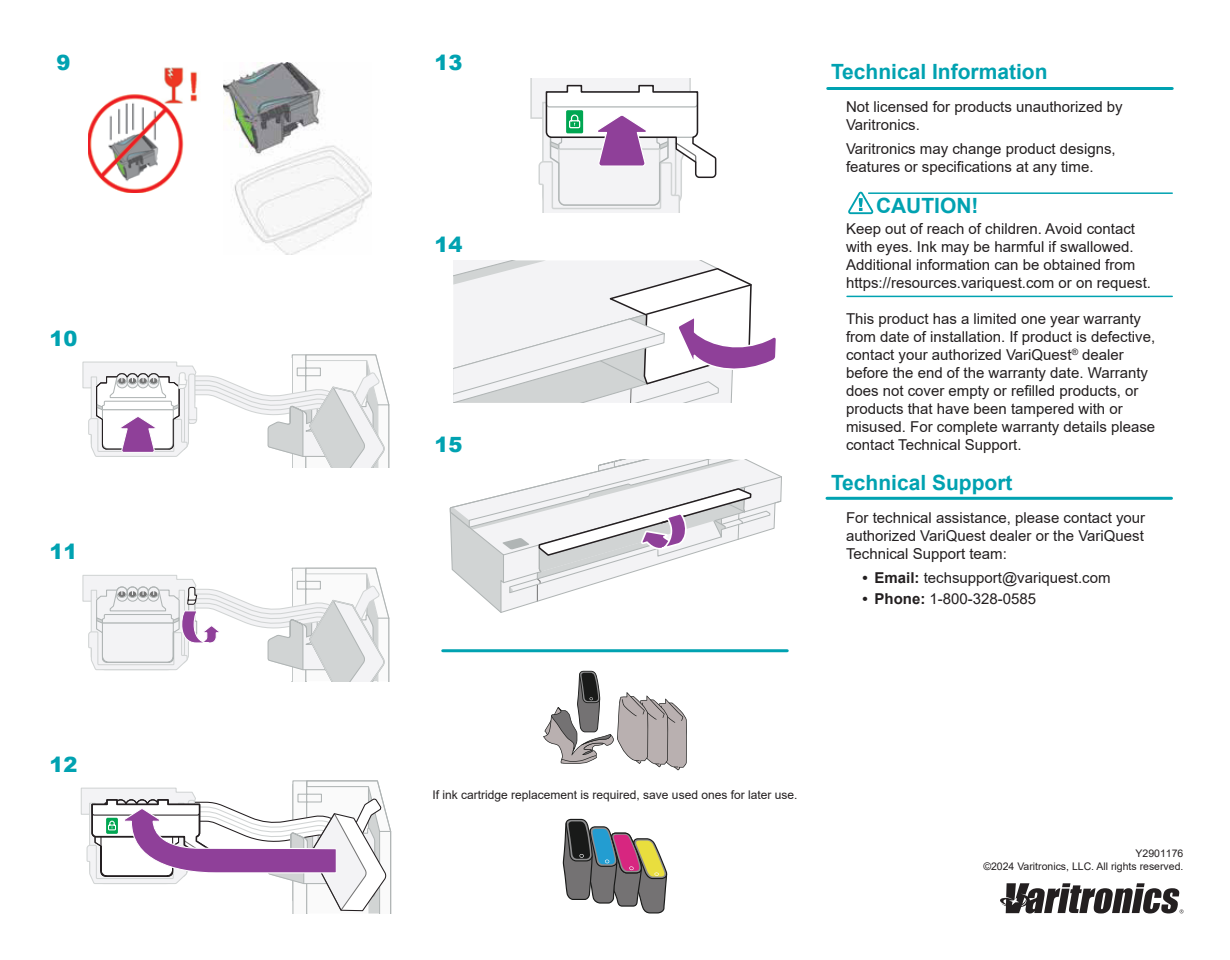
<style>
.page{position:relative;width:1230px;height:960px;background:#fff}
.page>*{position:absolute;margin:0;border:0;box-sizing:border-box;transform-origin:0 0}
.Heading{font:700 21px "Arial";color:#00a2b1}
.t1{font:900 21px "Arial";color:#00a2b1}
.Paragraph_Style_INDENT{font:15px/18px "Arial";color:#231f20}
.Paragraph_Style_INDENT-2{font:12px "Arial";color:#231f20}
.t2{font:10.5px/12.6px "Arial";color:#231f20;text-align:right}
.s1{font-weight:700}
</style>
<div class="page">
<img style="left:89px;top:67px;width:109px;height:126px">
<img style="left:224px;top:62px;width:147px;height:193px">
<svg style="left:82px;top:354px;width:308px;height:114px"></svg>
<svg style="left:82px;top:567px;width:308px;height:114px"></svg>
<svg style="left:80px;top:780px;width:312px;height:134px"></svg>
<svg style="left:530px;top:78px;width:187px;height:135px"></svg>
<svg style="left:449px;top:260px;width:333px;height:353px"></svg>
<svg style="left:543px;top:671px;width:144px;height:99px"></svg>
<hr style="left:443px;top:649px;width:344px;height:3px;background:#00a2b1">
<hr style="left:828px;top:87px;width:344px;height:3px;background:#00a2b1">
<hr style="left:827px;top:497px;width:344px;height:3px;background:#00a2b1">
<hr style="left:847px;top:296px;width:325px;height:1px;background:#00a2b1">
<hr style="left:869px;top:192px;width:303px;height:2px;background:#00a2b1">
<svg style="left:563px;top:819px;width:105px;height:95px"></svg>
<svg style="left:848px;top:192px;width:25px;height:22px"></svg>
<svg style="left:1000px;top:883px;width:184px;height:31px"></svg>
<p class="t1" style="left:57px;top:47px;width:16px">9</p>
<p class="t1" style="left:50px;top:323px;width:30px">10</p>
<p class="t1" style="left:50px;top:536px;width:30px">11</p>
<p class="t1" style="left:50px;top:749px;width:30px">12</p>
<p class="t1" style="left:435px;top:47px;width:30px">13</p>
<p class="t1" style="left:435px;top:229px;width:30px">14</p>
<p class="t1" style="left:435px;top:429px;width:30px">15</p>
<p class="Heading" style="left:831px;top:57px;width:218px">Technical Information</p>
<p class="Paragraph_Style_INDENT" style="left:846px;top:98px;width:278px">Not licensed for products unauthorized by<br>Varitronics.</p>
<p class="Paragraph_Style_INDENT" style="left:846px;top:140px;width:271px">Varitronics may change product designs, features or specifications at any time.</p>
<p class="Heading" style="left:876px;top:191px;width:104px">CAUTION!</p>
<p class="Paragraph_Style_INDENT" style="left:846px;top:219px;width:307px">Keep out of reach of children. Avoid contact with eyes. Ink may be harmful if swallowed.<br>Additional information can be obtained from https://resources.variquest.com or on request.</p>
<p class="Paragraph_Style_INDENT" style="left:846px;top:309px;width:311px">This product has a limited one year warranty from date of installation. If product is defective, contact your authorized VariQuest<sup>®</sup> dealer before the end of the warranty date. Warranty does not cover empty or refilled products, or products that have been tampered with or misused. For complete warranty details please contact Technical Support.</p>
<p class="Heading" style="left:831px;top:468px;width:183px">Technical Support</p>
<p class="Paragraph_Style_INDENT" style="left:846px;top:509px;width:301px;text-align:justify">For technical assistance, please contact your authorized VariQuest dealer or the VariQuest Technical Support team:</p>
<p class="Paragraph_Style_INDENT" style="left:862px;top:569px;width:250px"><span class="s1">• Email:</span> techsupport@variquest.com</p>
<p class="Paragraph_Style_INDENT" style="left:862px;top:590px;width:175px"><span class="s1">• Phone:</span> 1-800-328-0585</p>
<p class="Paragraph_Style_INDENT-2" style="left:433px;top:786px;width:366px">If ink cartridge replacement is required, save used ones for later use.</p>
<p class="t2" style="left:983px;top:847px;width:202px">Y2901176<br>©2024 Varitronics, LLC. All rights reserved.</p>
</div>
